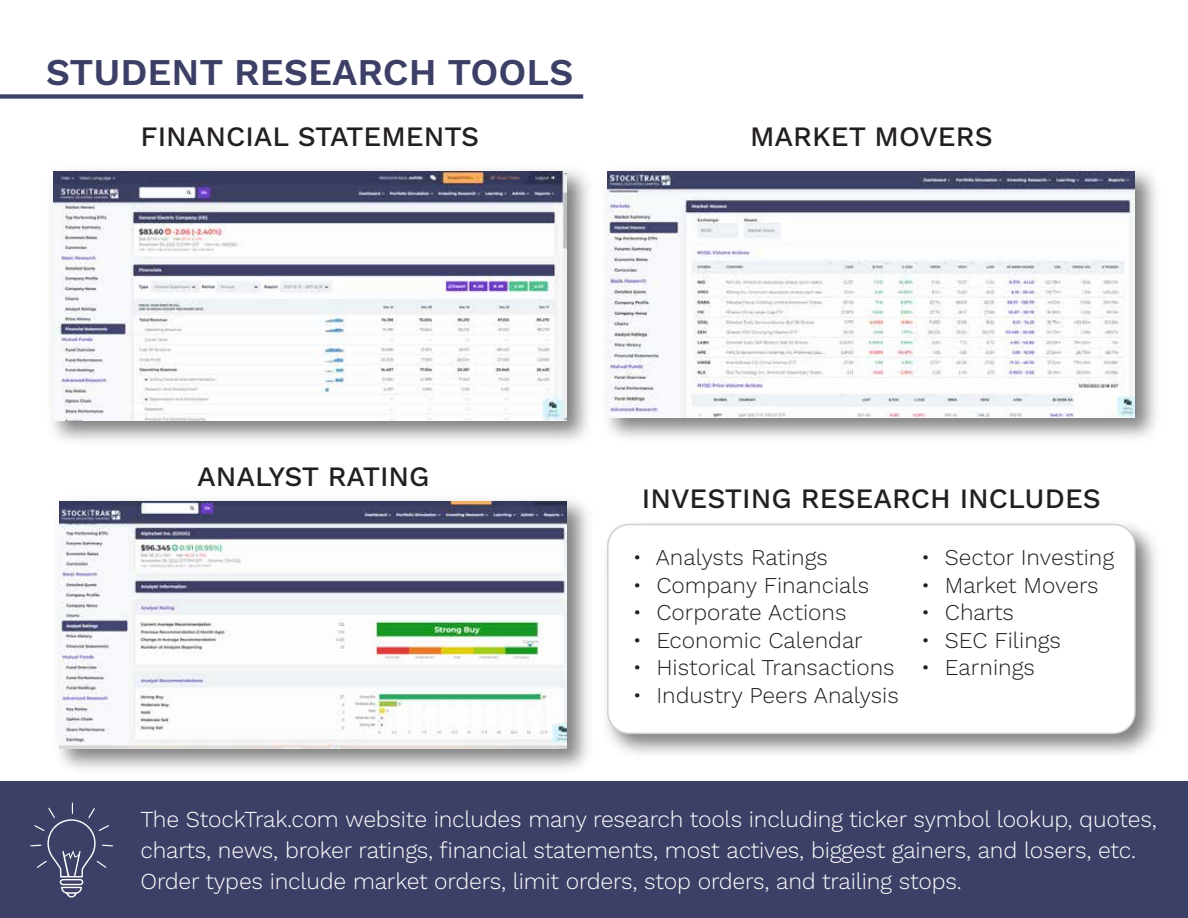
<style>
.page{position:relative;width:1188px;height:918px;background:#fff}
.page>*{position:absolute;margin:0;border:0;box-sizing:border-box;transform-origin:0 0}
.t1{font:600 37.8px "Work Sans";color:#3d4066}
.t2{font:500 28.05px "Work Sans";color:#231f20}
.t3{font:300 22.8px/31px "Work Sans";letter-spacing:-.01em;color:#fff}
.t4{font:300 22.65px "Work Sans";color:#231f20}
</style>
<div class="page">
<div style="left:0;top:94px;width:583px;height:5px;background:#3d4066"></div>
<div style="left:0;top:782px;width:1188px;height:136px;background:#3d4066"></div>
<img style="left:47px;top:500px;width:553px;height:282px">
<img style="left:60px;top:501px;width:507px;height:248px">
<img style="left:52px;top:170px;width:537px;height:271px">
<img style="left:53px;top:172px;width:514px;height:248px">
<img style="left:607px;top:170px;width:549px;height:268px">
<img style="left:608px;top:172px;width:527px;height:246px">
<img style="left:594px;top:510px;width:562px;height:257px">
<div style="left:608px;top:525px;width:527px;height:208px;background:#fff;border-radius:21px"></div>
<div style="left:607px;top:524px;width:529px;height:210px;border:2px solid #cfcfce;border-radius:21px"></div>
<svg style="left:30px;top:802px;width:83px;height:96px"></svg>
<h1 class="t1" style="left:46px;top:50px;width:529px">STUDENT RESEARCH TOOLS</h1>
<p class="t2" style="left:141px;top:120px;width:340px">FINANCIAL STATEMENTS</p>
<p class="t2" style="left:750px;top:120px;width:244px">MARKET MOVERS</p>
<p class="t2" style="left:197px;top:460px;width:234px">ANALYST RATING</p>
<p class="t2" style="left:642px;top:482px;width:460px">INVESTING RESEARCH INCLUDES</p>
<p class="t4" style="left:633px;top:544px;width:197px">• Analysts Ratings</p>
<p class="t4" style="left:633px;top:571px;width:238px">• Company Financials</p>
<p class="t4" style="left:633px;top:599px;width:216px">• Corporate Actions</p>
<p class="t4" style="left:633px;top:627px;width:232px">• Economic Calendar</p>
<p class="t4" style="left:633px;top:654px;width:264px">• Historical Transactions</p>
<p class="t4" style="left:633px;top:682px;width:268px">• Industry Peers Analysis</p>
<p class="t4" style="left:921px;top:544px;width:195px">• Sector Investing</p>
<p class="t4" style="left:921px;top:571px;width:179px">• Market Movers</p>
<p class="t4" style="left:921px;top:599px;width:95px">• Charts</p>
<p class="t4" style="left:921px;top:627px;width:141px">• SEC Filings</p>
<p class="t4" style="left:921px;top:654px;width:115px">• Earnings</p>
<p class="t3" style="left:141px;top:804px;width:1018px">The StockTrak.com website includes many research tools including ticker symbol lookup, quotes, charts, news, broker ratings, financial statements, most actives, biggest gainers, and losers, etc.<br>Order types include market orders, limit orders, stop orders, and trailing stops.</p>
</div>
